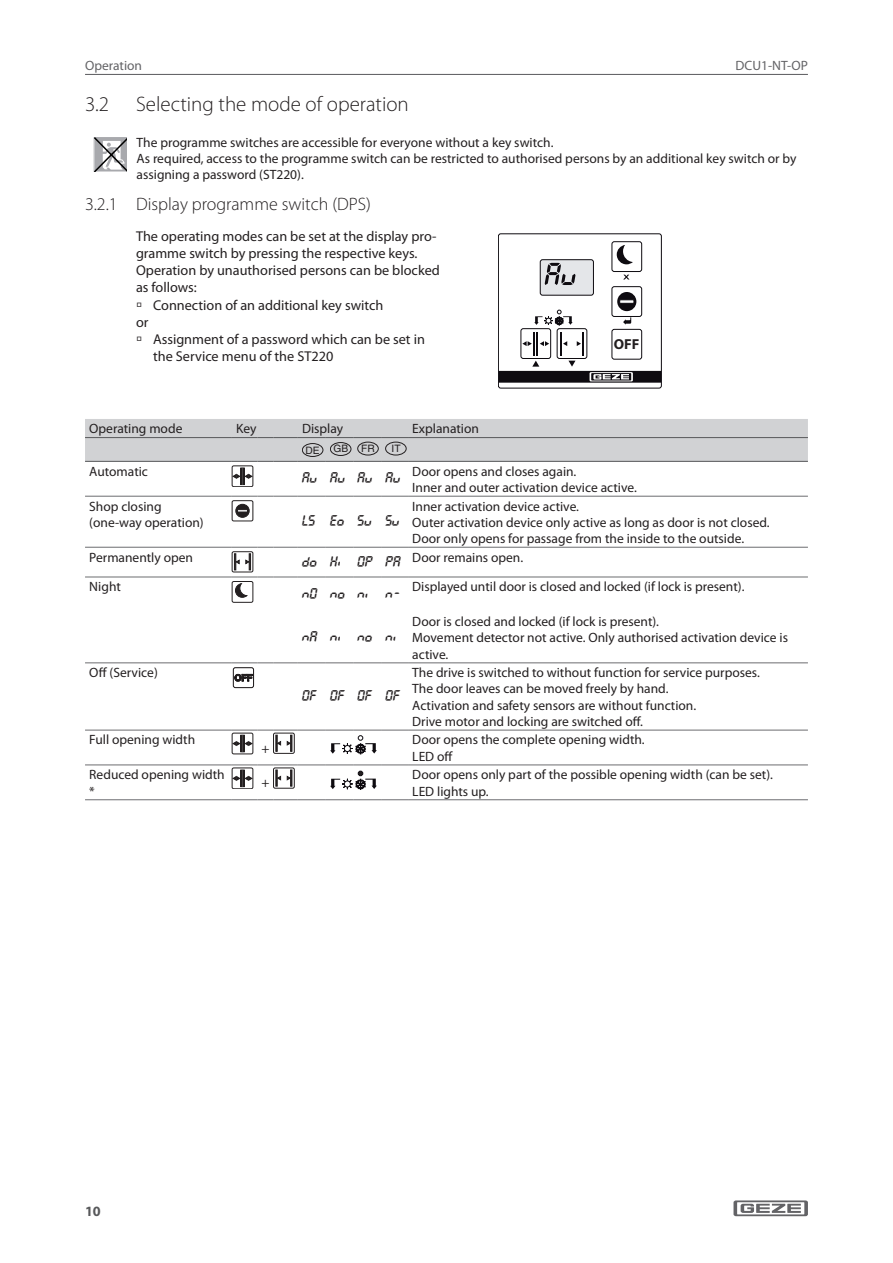
<style>
.page{position:relative;width:893px;height:1263px;background:#fff}
.page>*{position:absolute;margin:0;border:0;box-sizing:border-box;transform-origin:0 0}
.t1{font:300 21px "Myriad Pro";color:#231f20}
.t2{font:300 18px "Myriad Pro";color:#231f20}
.t3{font:700 14.55px "Myriad Pro";color:#231f20}
.t4{font:14.25px/17.1px "Myriad Pro";color:#231f20}
.t5{font:700 14.25px "Myriad Pro";color:#57585a}
.t6{font:13.5px/16.2px "Myriad Pro";color:#231f20}
.t7{font:13.5px "Myriad Pro";color:#636366}
.t8{font:10.5px "Display";color:#231f20}
.t9{font:10.2px "Helvetica";color:#231f20}
</style>
<div class="page">
<svg style="left:733px;top:1200px;width:75px;height:16px"></svg>
<hr style="left:85px;top:74px;width:723px;height:1px;background:#5a5a5d">
<svg style="left:93px;top:137px;width:34px;height:34px"></svg>
<svg style="left:520px;top:241px;width:122px;height:126px"></svg>
<div style="left:498px;top:371px;width:163px;height:12px;background:#0e0b10"></div>
<svg style="left:590px;top:372px;width:43px;height:9px"></svg>
<div style="left:591px;top:373px;width:40px;height:7px;background:#0e0b10"></div>
<svg style="left:593px;top:374px;width:36px;height:6px"></svg>
<div style="left:498px;top:233px;width:164px;height:155px;border:1px solid #0e0b10;border-radius:2px"></div>
<hr style="left:85px;top:496px;width:147px;height:1px;background:#6c6d70">
<svg style="left:232px;top:496px;width:176px;height:1px"></svg>
<hr style="left:408px;top:496px;width:400px;height:1px;background:#6c6d70">
<hr style="left:85px;top:547px;width:147px;height:1px;background:#6c6d70">
<svg style="left:232px;top:547px;width:176px;height:1px"></svg>
<hr style="left:408px;top:547px;width:400px;height:1px;background:#6c6d70">
<hr style="left:85px;top:577px;width:147px;height:1px;background:#6c6d70">
<hr style="left:85px;top:663px;width:147px;height:1px;background:#6c6d70">
<svg style="left:232px;top:663px;width:176px;height:1px"></svg>
<hr style="left:408px;top:663px;width:400px;height:1px;background:#6c6d70">
<hr style="left:85px;top:730px;width:147px;height:1px;background:#6c6d70">
<hr style="left:408px;top:730px;width:400px;height:1px;background:#6c6d70">
<hr style="left:85px;top:765px;width:147px;height:1px;background:#6c6d70">
<hr style="left:408px;top:765px;width:400px;height:1px;background:#6c6d70">
<hr style="left:85px;top:799px;width:147px;height:1px;background:#6c6d70">
<svg style="left:232px;top:799px;width:176px;height:1px"></svg>
<hr style="left:408px;top:799px;width:400px;height:1px;background:#6c6d70">
<svg style="left:85px;top:419px;width:723px;height:43px;background:#cacbcd"></svg>
<hr style="left:408px;top:577px;width:400px;height:1px;background:#6c6d70">
<div style="left:302px;top:443px;width:21px;height:14px;border:1px solid #231f20;border-radius:50%"></div>
<div style="left:330px;top:442px;width:21px;height:14px;border:1px solid #231f20;border-radius:50%"></div>
<div style="left:357px;top:442px;width:22px;height:13px;border:1px solid #231f20;border-radius:50%"></div>
<div style="left:385px;top:442px;width:21px;height:13px;border:1px solid #231f20;border-radius:50%"></div>
<svg style="left:234px;top:468px;width:17px;height:17px"></svg>
<div style="left:232px;top:466px;width:21px;height:21px;border:1px solid #231f20;border-radius:2px"></div>
<svg style="left:232px;top:501px;width:21px;height:20px"></svg>
<div style="left:232px;top:500px;width:21px;height:21px;border:1px solid #231f20;border-radius:2px"></div>
<div style="left:236px;top:504px;width:13px;height:13px;background:#231f20;border-radius:50%"></div>
<div style="left:236px;top:504px;width:13px;height:13px;border:1px solid #231f20;border-radius:50%"></div>
<svg style="left:237px;top:509px;width:11px;height:3px"></svg>
<div style="left:232px;top:551px;width:21px;height:21px;border:1px solid #231f20;border-radius:2px"></div>
<svg style="left:234px;top:554px;width:5px;height:16px"></svg>
<svg style="left:246px;top:554px;width:5px;height:16px"></svg>
<div style="left:232px;top:581px;width:21px;height:21px;border:1px solid #231f20;border-radius:2px"></div>
<svg style="left:232px;top:577px;width:176px;height:20px"></svg>
<svg style="left:235px;top:674px;width:17px;height:8px"></svg>
<div style="left:233px;top:667px;width:21px;height:21px;border:1px solid #231f20;border-radius:2px"></div>
<svg style="left:232px;top:730px;width:176px;height:24px"></svg>
<svg style="left:232px;top:765px;width:176px;height:24px"></svg>
<p class="t7" style="left:85px;top:57px;width:59px">Operation</p>
<h1 class="t1" style="left:85px;top:92px;width:26px">3.2</h1>
<h1 class="t1" style="left:136px;top:92px;width:274px">Selecting the mode of operation</h1>
<p class="t6" style="left:137px;top:134px;width:661px">The programme switches are accessible for everyone without a key switch.<br>As required, access to the programme switch can be restricted to authorised persons by an additional key switch or by assigning a password (ST220).</p>
<h2 class="t2" style="left:85px;top:193px;width:287px">3.2.1 Display programme switch (DPS)</h2>
<p class="t4" style="left:136px;top:228px;width:305px">The operating modes can be set at the display pro&shy;gramme switch by pressing the respective keys.<br>Operation by unauthorised persons can be blocked as follows:</p>
<p class="t4" style="left:136px;top:296px;width:249px">→ Connection of an additional key switch or</p>
<p class="t4" style="left:153px;top:330px;width:273px;text-indent:-17px">→ Assignment of a password which can be set in the Service menu of the ST220</p>
<p class="t3" style="left:614px;top:335px;width:27px">OFF</p>
<p class="t7" style="left:736px;top:57px;width:74px">DCU1-NT-OP</p>
<p class="t6" style="left:89px;top:420px;width:95px">Operating mode</p>
<p class="t6" style="left:236px;top:420px;width:22px">Key</p>
<p class="t6" style="left:302px;top:420px;width:43px">Display</p>
<p class="t6" style="left:412px;top:420px;width:68px">Explanation</p>
<p class="t9" style="left:306px;top:444px;width:16px">DE</p>
<p class="t9" style="left:333px;top:443px;width:16px">GB</p>
<p class="t9" style="left:361px;top:443px;width:15px">FR</p>
<p class="t9" style="left:391px;top:442px;width:11px">IT</p>
<p class="t6" style="left:89px;top:463px;width:60px">Automatic</p>
<p class="t6" style="left:412px;top:463px;width:226px;text-indent:-110px"><sub>AU</sub> <sub>AU</sub> <sub>AU</sub> <sub>AU</sub> Door opens and closes again.<br>Inner and outer activation device active.</p>
<p class="t6" style="left:89px;top:498px;width:116px">Shop closing (one-way operation)</p>
<p class="t6" style="left:412px;top:498px;width:359px">Inner activation device active.<br>Outer activation device only active as long as door is not closed.<br>Door only opens for passage from the inside to the outside.</p>
<p class="t8" style="left:302px;top:515px;width:15px">LS</p>
<p class="t8" style="left:330px;top:515px;width:43px">EO SU</p>
<p class="t8" style="left:385px;top:515px;width:16px">SU</p>
<p class="t6" style="left:89px;top:549px;width:105px">Permanently open</p>
<p class="t8" style="left:302px;top:555px;width:42px">DO HI</p>
<p class="t6" style="left:357px;top:549px;width:167px"><sub>OP</sub> <sub>PA</sub> Door remains open.</p>
<p class="t6" style="left:89px;top:578px;width:33px">Night</p>
<p class="t8" style="left:302px;top:588px;width:69px">NO NO NI</p>
<p class="t6" style="left:385px;top:578px;width:361px"><sub>N-</sub> Displayed until door is closed and locked (if lock is present).</p>
<p class="t8" style="left:302px;top:631px;width:42px">NA NI</p>
<p class="t8" style="left:357px;top:631px;width:41px">NO NI</p>
<p class="t6" style="left:412px;top:613px;width:377px">Door is closed and locked (if lock is present).<br>Movement detector not active. Only authorised activation device is active.</p>
<p class="t6" style="left:89px;top:664px;width:70px">Off (Service)</p>
<p class="t6" style="left:89px;top:732px;width:107px">Full opening width</p>
<p class="t8" style="left:302px;top:690px;width:100px">OF OF OF OF</p>
<p class="t6" style="left:412px;top:664px;width:349px">The drive is switched to without function for service purposes.<br>The door leaves can be moved freely by hand.<br>Activation and safety sensors are without function.<br>Drive motor and locking are switched off.</p>
<p class="t6" style="left:262px;top:740px;width:10px">+</p>
<p class="t6" style="left:412px;top:732px;width:234px">Door opens the complete opening width.<br>LED off</p>
<p class="t6" style="left:89px;top:766px;width:137px">Reduced opening width *</p>
<p class="t6" style="left:262px;top:774px;width:10px">+</p>
<p class="t6" style="left:412px;top:766px;width:362px">Door opens only part of the possible opening width (can be set).<br>LED lights up.</p>
<p class="t5" style="left:85px;top:1202px;width:17px">10</p>
</div>
